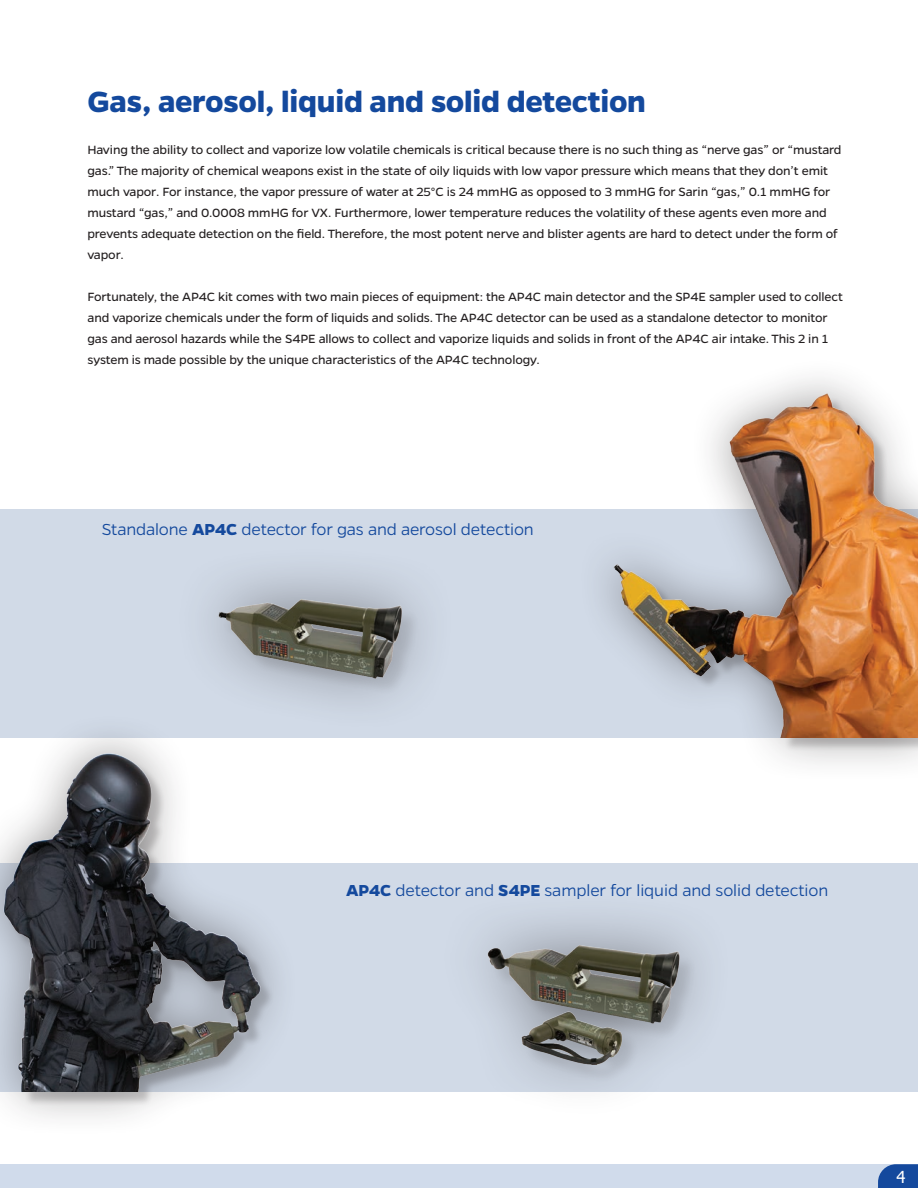
<style>
.page{position:relative;width:918px;height:1188px;background:#fff}
.page>*{position:absolute;margin:0;border:0;box-sizing:border-box;transform-origin:0 0}
.t1{font:700 33px "Gentona";letter-spacing:-.01em;color:#14499d}
.t2{font:300 18px "Gentona";letter-spacing:-.01em;color:#14499d}
.t3{font:16.5px "Tahoma";color:#fff}
.t4{font:13.5px/21px "Gentona";letter-spacing:-.01em;color:#231f20}
.s1{font-weight:700}
</style>
<div class="page">
<div style="left:0;top:863px;width:918px;height:229px;background:#d1dae7"></div>
<div style="left:0;top:509px;width:918px;height:229px;background:#d1dae7"></div>
<div style="left:0;top:1164px;width:918px;height:24px;background:#d0dbeb"></div>
<svg style="left:878px;top:1164px;width:40px;height:24px"></svg>
<div style="left:0;top:711px;width:302px;height:426px;background:#231f20;opacity:.45"></div>
<img style="left:0;top:740px;width:265px;height:352px">
<div style="left:575px;top:354px;width:343px;height:429px;background:#231f20;opacity:.45"></div>
<img style="left:593px;top:370px;width:325px;height:368px">
<div style="left:434px;top:890px;width:301px;height:231px;background:#231f20;opacity:.45"></div>
<img style="left:485px;top:943px;width:197px;height:122px">
<div style="left:168px;top:544px;width:290px;height:189px;background:#231f20;opacity:.45"></div>
<img style="left:216px;top:608px;width:10px;height:17px">
<img style="left:226px;top:598px;width:178px;height:81px">
<h1 class="t1" style="left:87px;top:82px;width:560px">Gas, aerosol, liquid and solid detection</h1>
<p class="t4" style="left:87px;top:139px;width:756px">Having the ability to collect and vaporize low volatile chemicals is critical because there is no such thing as “nerve gas” or “mustard gas.” The majority of chemical weapons exist in the state of oily liquids with low vapor pressure which means that they don’t emit much vapor. For instance, the vapor pressure of water at 25°C is 24 mmHG as opposed to 3 mmHG for Sarin “gas,” 0.1 mmHG for mustard “gas,” and 0.0008 mmHG for VX. Furthermore, lower temperature reduces the volatility of these agents even more and prevents adequate detection on the field. Therefore, the most potent nerve and blister agents are hard to detect under the form of vapor.</p>
<p class="t4" style="left:87px;top:286px;width:757px">Fortunately, the AP4C kit comes with two main pieces of equipment: the AP4C main detector and the SP4E sampler used to collect and vaporize chemicals under the form of liquids and solids. The AP4C detector can be used as a standalone detector to monitor gas and aerosol hazards while the S4PE allows to collect and vaporize liquids and solids in front of the AP4C air intake. This 2 in 1 system is made possible by the unique characteristics of the AP4C technology.</p>
<h2 class="t2" style="left:102px;top:519px;width:434px">Standalone <span class="s1">AP4C</span> detector for gas and aerosol detection</h2>
<h2 class="t2" style="left:346px;top:880px;width:484px"><span class="s1">AP4C</span> detector and <span class="s1">S4PE</span> sampler for liquid and solid detection</h2>
<p class="t3" style="left:896px;top:1166px;width:11px">4</p>
</div>
